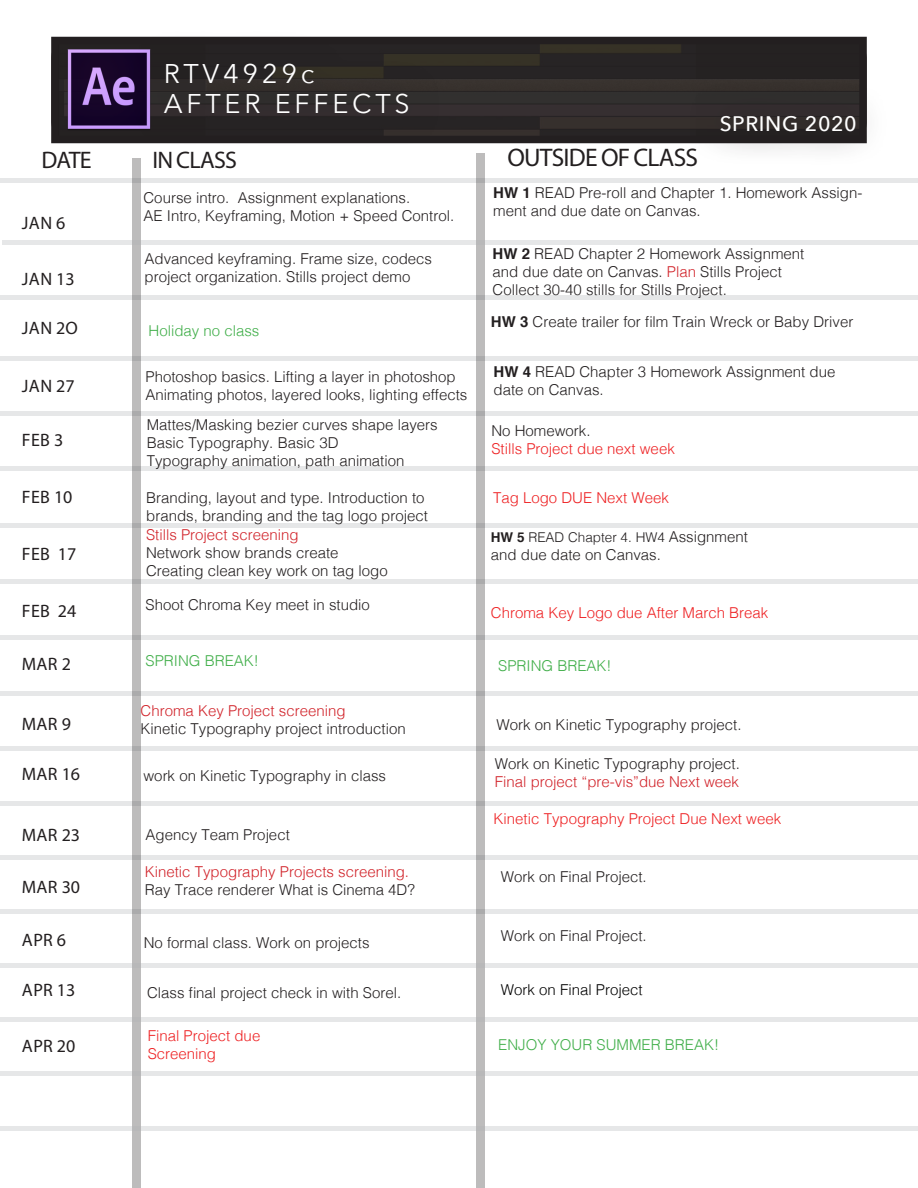
<style>
.page{position:relative;width:918px;height:1188px;background:#fff}
.page>*{position:absolute;margin:0;border:0;box-sizing:border-box;transform-origin:0 0}
.t1{font:27px "Avenir Next";letter-spacing:.14em;color:#fff}
.t2{font:25.5px "Myriad Pro";letter-spacing:-.03em;color:#231f20}
.t3{font:24px "Myriad Pro";letter-spacing:-.03em;color:#231f20}
.t4{font:500 21px "Avenir Next";letter-spacing:.03em;color:#fff}
.t5{font:18px "Myriad Pro";letter-spacing:.02em;color:#231f20}
.t6{font:300 15px/18px "Helvetica";color:#231f20}
.t7{font:300 15px "Helvetica";color:#ee2123}
.t8{font:300 15px "Helvetica";color:#d1232a}
.t9{font:300 15px "Helvetica";color:#40ae49}
.t10{font:300 15px "Helvetica";color:#000}
.t11{font:300 13.5px "Helvetica";color:#231f20}
.s1{font-weight:700}
.s2{color:#d1232a}
.s3{font-size:15px}
</style>
<div class="page">
<div style="left:51px;top:37px;width:816px;height:106px;border:8px solid #231f20"></div>
<div style="left:52px;top:40px;width:814px;height:100px;background:linear-gradient(to bottom,#2a2724,#312c2d);border-radius:18px"></div>
<div style="left:51px;top:40px;width:816px;height:100px;border:2px solid #231f20;border-radius:18px"></div>
<img style="left:66px;top:48px;width:65px;height:87px">
<div style="left:131px;top:29px;width:311px;height:120px;background:#231f20;opacity:.59"></div>
<div style="left:687px;top:80px;width:203px;height:87px;background:#231f20;opacity:.59"></div>
<hr style="left:0;top:178px;width:918px;height:4px;background:#e6e7e8">
<hr style="left:0;top:356px;width:918px;height:4px;background:#e6e7e8">
<hr style="left:0;top:296px;width:918px;height:4px;background:#e6e7e8">
<hr style="left:0;top:412px;width:918px;height:4px;background:#e6e7e8">
<div style="left:0;top:466px;width:918px;height:5px;background:#e6e7e8"></div>
<div style="left:0;top:523px;width:918px;height:5px;background:#e6e7e8"></div>
<div style="left:0;top:579px;width:918px;height:5px;background:#e6e7e8"></div>
<div style="left:0;top:635px;width:918px;height:5px;background:#e6e7e8"></div>
<hr style="left:0;top:691px;width:918px;height:4px;background:#e6e7e8">
<hr style="left:0;top:747px;width:918px;height:4px;background:#e6e7e8">
<hr style="left:0;top:801px;width:918px;height:4px;background:#e6e7e8">
<div style="left:0;top:855px;width:918px;height:5px;background:#e6e7e8"></div>
<div style="left:0;top:909px;width:918px;height:5px;background:#e6e7e8"></div>
<div style="left:132px;top:159px;width:9px;height:1029px;background:#bdbcbc"></div>
<div style="left:476px;top:153px;width:9px;height:1035px;background:#bdbcbc"></div>
<div style="left:0;top:963px;width:918px;height:5px;background:#e6e7e8"></div>
<hr style="left:0;top:1018px;width:918px;height:4px;background:#e6e7e8">
<hr style="left:0;top:1072px;width:918px;height:4px;background:#e6e7e8">
<hr style="left:0;top:1126px;width:918px;height:4px;background:#e6e7e8">
<hr style="left:2px;top:241px;width:916px;height:4px;background:#e6e7e8">
<p class="t1" style="left:164px;top:51px;width:152px">RTV4929c</p>
<p class="t1" style="left:164px;top:81px;width:247px">AFTER EFFECTS</p>
<p class="t4" style="left:720px;top:106px;width:139px">SPRING 2020</p>
<p class="t3" style="left:42px;top:145px;width:52px">DATE</p>
<p class="t3" style="left:152px;top:145px;width:86px">IN CLASS</p>
<p class="t2" style="left:507px;top:142px;width:192px">OUTSIDE OF CLASS</p>
<p class="t6" style="left:144px;top:187px;width:268px">Course intro. Assignment explanations.</p>
<p class="t6" style="left:144px;top:205px;width:312px">AE Intro, Keyframing, Motion + Speed Control.</p>
<p class="t6" style="left:493px;top:183px;width:371px"><span class="s1">HW 1</span> READ Pre-roll and Chapter 1. Homework Assign&shy;ment and due date on Canvas.</p>
<p class="t6" style="left:493px;top:243px;width:313px"><span class="s1">HW 2</span> READ Chapter 2 Homework Assignment</p>
<p class="t6" style="left:493px;top:261px;width:291px">and due date on Canvas. <span class="s2">Plan</span> Stills Project</p>
<p class="t6" style="left:493px;top:279px;width:236px">Collect 30-40 stills for Stills Project.</p>
<p class="t5" style="left:22px;top:212px;width:45px">JAN 6</p>
<p class="t6" style="left:145px;top:248px;width:289px">Advanced keyframing. Frame size, codecs</p>
<p class="t6" style="left:145px;top:266px;width:267px">project organization. Stills project demo</p>
<p class="t5" style="left:22px;top:268px;width:54px">JAN 13</p>
<p class="t5" style="left:22px;top:317px;width:58px">JAN 2O</p>
<p class="t6" style="left:491px;top:312px;width:364px"><span class="s1">HW 3</span> Create trailer for film Train Wreck or Baby Driver</p>
<p class="t9" style="left:149px;top:318px;width:112px">Holiday no class</p>
<p class="t5" style="left:22px;top:375px;width:54px">JAN 27</p>
<p class="t6" style="left:146px;top:366px;width:312px">Photoshop basics. Lifting a layer in photoshop</p>
<p class="t6" style="left:146px;top:384px;width:323px">Animating photos, layered looks, lighting effects</p>
<p class="t6" style="left:494px;top:362px;width:343px"><span class="s1">HW 4</span> READ Chapter 3 Homework Assignment due date on Canvas.</p>
<p class="t5" style="left:22px;top:429px;width:43px">FEB 3</p>
<p class="t5" style="left:22px;top:486px;width:52px">FEB 10</p>
<p class="t6" style="left:147px;top:415px;width:292px">Mattes/Masking bezier curves shape layers</p>
<p class="t6" style="left:147px;top:433px;width:193px">Basic Typography. Basic 3D</p>
<p class="t6" style="left:147px;top:451px;width:259px">Typography animation, path animation</p>
<p class="t6" style="left:146px;top:488px;width:283px">Branding, layout and type. Introduction to brands, branding and the tag logo project</p>
<p class="t6" style="left:491px;top:421px;width:101px">No Homework.</p>
<p class="t7" style="left:491px;top:436px;width:185px">Stills Project due next week</p>
<p class="t7" style="left:493px;top:485px;width:177px">Tag Logo DUE Next Week</p>
<p class="t5" style="left:22px;top:543px;width:56px">FEB 17</p>
<p class="t8" style="left:146px;top:522px;width:154px">Stills Project screening</p>
<p class="t6" style="left:146px;top:543px;width:194px">Network show brands create</p>
<p class="t6" style="left:146px;top:561px;width:243px">Creating clean key work on tag logo</p>
<p class="t11" style="left:491px;top:526px;width:258px"><span class="s1">HW 5</span> READ Chapter 4. HW4 <span class="s3">Assignment</span></p>
<p class="t6" style="left:491px;top:545px;width:172px">and due date on Canvas.</p>
<p class="t5" style="left:22px;top:600px;width:56px">FEB 24</p>
<p class="t6" style="left:146px;top:595px;width:226px">Shoot Chroma Key meet in studio</p>
<p class="t7" style="left:491px;top:600px;width:279px">Chroma Key Logo due After March Break</p>
<p class="t5" style="left:22px;top:653px;width:50px">MAR 2</p>
<p class="t9" style="left:146px;top:648px;width:115px">SPRING BREAK!</p>
<p class="t9" style="left:498px;top:653px;width:115px">SPRING BREAK!</p>
<p class="t5" style="left:22px;top:712px;width:50px">MAR 9</p>
<p class="t5" style="left:22px;top:763px;width:60px">MAR 16</p>
<p class="t5" style="left:22px;top:824px;width:60px">MAR 23</p>
<p class="t5" style="left:22px;top:876px;width:60px">MAR 30</p>
<p class="t8" style="left:141px;top:698px;width:207px">Chroma Key Project screening</p>
<p class="t6" style="left:141px;top:718px;width:267px">Kinetic Typography project introduction</p>
<p class="t6" style="left:144px;top:766px;width:244px">work on Kinetic Typography in class</p>
<p class="t6" style="left:146px;top:825px;width:146px">Agency Team Project</p>
<p class="t8" style="left:145px;top:859px;width:266px">Kinetic Typography Projects screening.</p>
<p class="t6" style="left:145px;top:880px;width:272px">Ray Trace renderer What is Cinema 4D?</p>
<p class="t6" style="left:496px;top:715px;width:247px">Work on Kinetic Typography project.</p>
<p class="t6" style="left:495px;top:754px;width:247px">Work on Kinetic Typography project.</p>
<p class="t8" style="left:495px;top:769px;width:246px">Final project “pre-vis”due Next week</p>
<p class="t7" style="left:494px;top:806px;width:289px">Kinetic Typography Project Due Next week</p>
<p class="t6" style="left:501px;top:867px;width:147px">Work on Final Project.</p>
<p class="t5" style="left:22px;top:929px;width:46px">APR 6</p>
<p class="t5" style="left:22px;top:979px;width:55px">APR 13</p>
<p class="t6" style="left:144px;top:932px;width:227px">No formal class. Work on projects</p>
<p class="t6" style="left:147px;top:982px;width:256px">Class final project check in with Sorel.</p>
<p class="t6" style="left:501px;top:926px;width:147px">Work on Final Project.</p>
<p class="t10" style="left:501px;top:977px;width:143px">Work on Final Project</p>
<p class="t5" style="left:22px;top:1035px;width:55px">APR 20</p>
<p class="t7" style="left:148px;top:1023px;width:114px">Final Project due</p>
<p class="t7" style="left:148px;top:1041px;width:70px">Screening</p>
<p class="t9" style="left:498px;top:1032px;width:222px">ENJOY YOUR SUMMER BREAK!</p>
</div>
